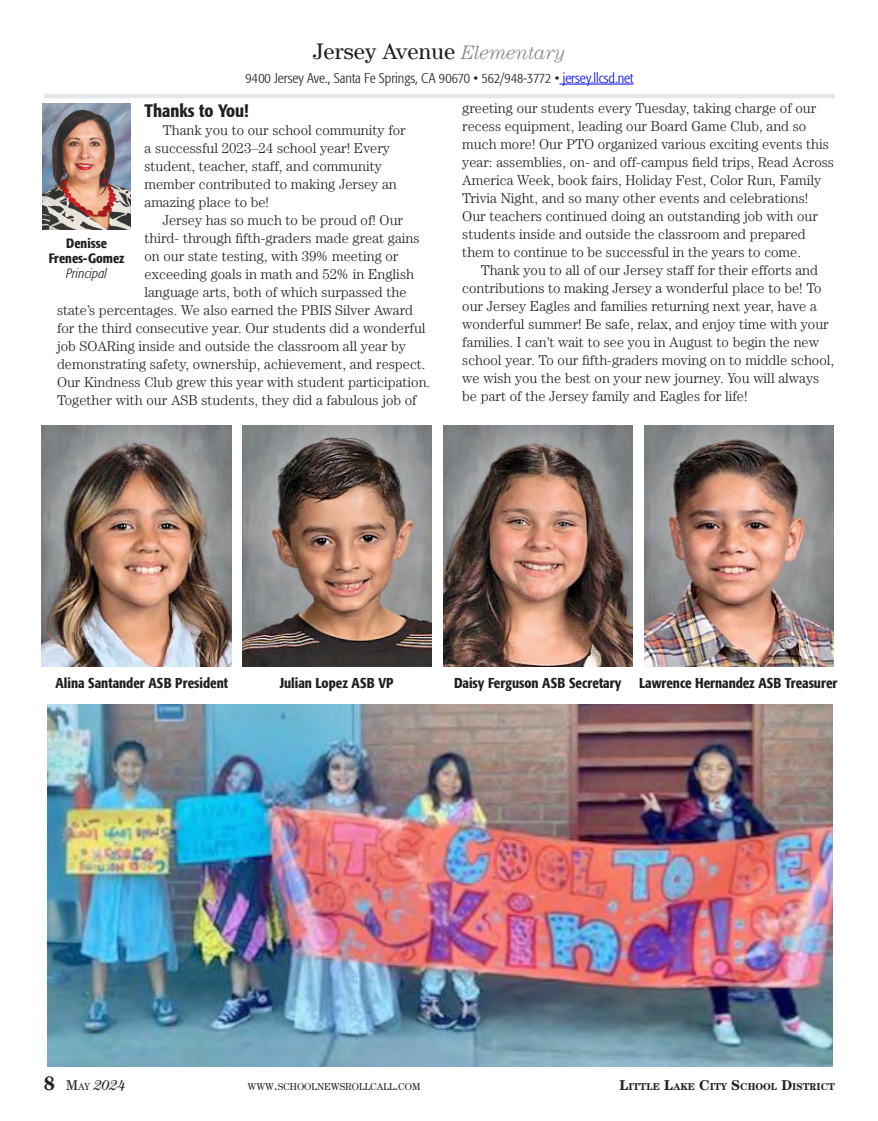
<style>
.page{position:relative;width:878px;height:1121px;background:#fff}
.page>*{position:absolute;margin:0;border:0;box-sizing:border-box;transform-origin:0 0}
.t1{font:22.5px "Century LT";letter-spacing:.005em;color:#231f20}
.t2{font:500 condensed 18px "Formata";color:#231f20}
.t3{font:300 14.25px/18px "Century LT";color:#231f20}
.t4{font:500 condensed 14.25px "Formata";color:#231f20}
.t5{font:300 condensed 14.25px "Formata";color:#231f20}
.t6{font:italic 14.25px "Century LT";color:#231f20}
.t7{font:500 condensed 13.5px/15px "Formata";color:#231f20;text-align:center}
.t8{font:italic 300 condensed 13.5px "Formata";letter-spacing:.005em;color:#231f20}
.t9{font:700 10.05px "Century LT";color:#231f20}
.t10{font:10.05px "Century LT";color:#231f20}
.s1{font-weight:300;font-style:italic;font-size:19.5px;color:#808285}
.s2{color:#00f}
.s3{font-weight:700;font-style:normal;font-size:19.5px}
.s4{font-style:normal}
.s5{font-style:normal;font-size:10.05px}
.s6{font-size:14.25px}
</style>
<div class="page">
<hr style="left:44px;top:94px;width:790px;height:4px;background:#e6e7e8">
<hr style="left:559px;top:84px;width:74px;height:1px;background:#00f">
<img style="left:42px;top:104px;width:89px;height:126px">
<img style="left:42px;top:426px;width:189px;height:241px">
<img style="left:644px;top:426px;width:189px;height:241px">
<img style="left:443px;top:426px;width:189px;height:241px">
<img style="left:243px;top:426px;width:189px;height:241px">
<img style="left:48px;top:704px;width:784px;height:362px">
<h1 class="t1" style="left:313px;top:38px;width:253px">Jersey Avenue <span class="s1">Elementary</span></h1>
<p class="t5" style="left:245px;top:70px;width:389px">9400 Jersey Ave., Santa Fe Springs, CA 90670 • 562/948-3772 • <span class="s2">jersey.llcsd.net</span></p>
<p class="t2" style="left:144px;top:99px;width:106px">Thanks to You!</p>
<p class="t3" style="left:144px;top:121px;width:263px;text-indent:18px">Thank you to our school community for a successful 2023–24 school year! Every student, teacher, staff, and community member contributed to making Jersey an amazing place to be!</p>
<p class="t3" style="left:163px;top:211px;width:242px">Jersey has so much to be proud of! Our</p>
<p class="t3" style="left:144px;top:229px;width:276px">third- through fifth-graders made great gains</p>
<p class="t3" style="left:144px;top:247px;width:255px">on our state testing, with 39% meeting or</p>
<p class="t3" style="left:144px;top:265px;width:271px">exceeding goals in math and 52% in English</p>
<p class="t3" style="left:144px;top:283px;width:264px">language arts, both of which surpassed the</p>
<p class="t3" style="left:57px;top:301px;width:357px">state’s percentages. We also earned the PBIS Silver Award</p>
<p class="t3" style="left:57px;top:319px;width:370px">for the third consecutive year. Our students did a wonderful</p>
<p class="t3" style="left:57px;top:337px;width:350px">job SOARing inside and outside the classroom all year by</p>
<p class="t3" style="left:57px;top:355px;width:370px">demonstrating safety, ownership, achievement, and respect.</p>
<p class="t3" style="left:57px;top:373px;width:375px">Our Kindness Club grew this year with student participation.</p>
<p class="t3" style="left:57px;top:391px;width:361px">Together with our ASB students, they did a fabulous job of</p>
<p class="t7" style="left:49px;top:235px;width:77px">Denisse<br>Frenes-Gomez</p>
<p class="t8" style="left:66px;top:265px;width:42px">Principal</p>
<p class="t3" style="left:462px;top:99px;width:373px">greeting our students every Tuesday, taking charge of our recess equipment, leading our Board Game Club, and so much more! Our PTO organized various exciting events this year: assemblies, on- and off-campus field trips, Read Across America Week, book fairs, Holiday Fest, Color Run, Family Trivia Night, and so many other events and celebrations!<br>Our teachers continued doing an outstanding job with our students inside and outside the classroom and prepared them to continue to be successful in the years to come.</p>
<p class="t3" style="left:462px;top:261px;width:373px;text-indent:18px">Thank you to all of our Jersey staff for their efforts and contributions to making Jersey a wonderful place to be! To our Jersey Eagles and families returning next year, have a wonderful summer! Be safe, relax, and enjoy time with your families. I can’t wait to see you in August to begin the new school year. To our fifth-graders moving on to middle school, we wish you the best on your new journey. You will always be part of the Jersey family and Eagles for life!</p>
<p class="t4" style="left:56px;top:674px;width:174px">Alina Santander ASB President</p>
<p class="t4" style="left:280px;top:674px;width:115px">Julian Lopez ASB VP</p>
<p class="t4" style="left:454px;top:674px;width:385px">Daisy Ferguson ASB Secretary Lawrence Hernandez ASB Treasurer</p>
<p class="t6" style="left:44px;top:1077px;width:83px"><span class="s3">8</span> <span class="s4">M</span><span class="s5">AY</span> 2024</p>
<p class="t10" style="left:247px;top:1080px;width:174px">WWW<span class="s6">.</span>SCHOOLNEWSROLLCALL<span class="s6">.</span>COM</p>
<p class="t9" style="left:619px;top:1080px;width:217px"><span class="s6">L</span>ITTLE <span class="s6">L</span>AKE <span class="s6">C</span>ITY <span class="s6">S</span>CHOOL <span class="s6">D</span>ISTRICT</p>
</div>
